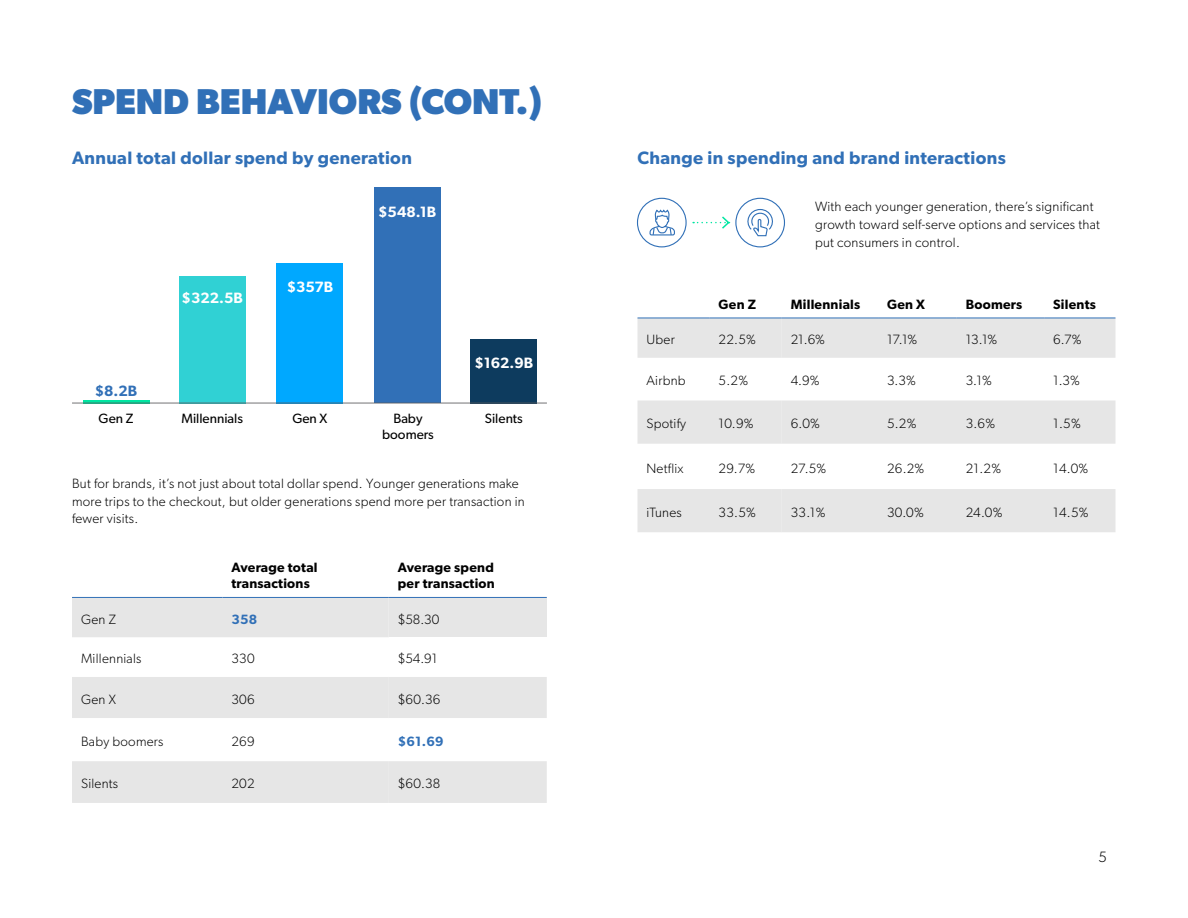
<style>
.page{position:relative;width:1188px;height:918px;background:#fff}
.page>*{position:absolute;margin:0;border:0;box-sizing:border-box;transform-origin:0 0}
.t1{font:700 36px "Gibson";color:#3170b7}
.t2{font:600 18px "Gibson";letter-spacing:.02em;color:#3170b7}
.t3{font:600 15px "Gibson";color:#fff}
.t4{font:600 15px "Gibson";color:#3170b7}
.t5{font:300 15px "Gibson";color:#000}
.t6{font:300 13.5px/18px "Gibson";letter-spacing:.02em;color:#000}
.t7{font:600 13.5px/16.5px "Gibson";letter-spacing:.02em;color:#000}
.t8{font:13.5px/16.5px "Gibson";color:#000;text-align:center}
.t9{font:600 13.5px "Gibson";letter-spacing:.02em;color:#3170b7}
</style>
<div class="page">
<hr style="left:83px;top:400px;width:66px;height:3px;background:#00e6a2">
<div style="left:179px;top:276px;width:66px;height:127px;background:#30d1d4"></div>
<div style="left:277px;top:263px;width:66px;height:140px;background:#00a8ff"></div>
<div style="left:374px;top:187px;width:67px;height:216px;background:#3170b7"></div>
<div style="left:471px;top:339px;width:66px;height:64px;background:#0d3b5e"></div>
<hr style="left:72px;top:402px;width:475px;height:2px;background:#58595b">
<svg style="left:72px;top:598px;width:317px;height:205px;fill:#e6e6e6"></svg>
<div style="left:389px;top:597px;width:158px;height:40px;background:#e6e6e6"></div>
<svg style="left:389px;top:677px;width:158px;height:126px"></svg>
<hr style="left:389px;top:597px;width:158px;height:1px;background:#3170b7">
<hr style="left:72px;top:597px;width:150px;height:1px;background:#3170b7">
<hr style="left:222px;top:597px;width:167px;height:1px;background:#3170b7">
<svg style="left:637px;top:319px;width:478px;height:213px"></svg>
<hr style="left:782px;top:318px;width:96px;height:1px;background:#3170b7">
<hr style="left:878px;top:318px;width:79px;height:1px;background:#3170b7">
<hr style="left:957px;top:318px;width:87px;height:1px;background:#3170b7">
<hr style="left:1044px;top:318px;width:71px;height:1px;background:#3170b7">
<hr style="left:637px;top:318px;width:73px;height:1px;background:#3170b7">
<hr style="left:710px;top:318px;width:72px;height:1px;background:#3170b7">
<svg style="left:649px;top:209px;width:27px;height:39px"></svg>
<div style="left:637px;top:198px;width:50px;height:49px;border:1px solid #3170b7;border-radius:50%"></div>
<div style="left:735px;top:198px;width:50px;height:49px;border:1px solid #3170b7;border-radius:50%"></div>
<svg style="left:747px;top:209px;width:26px;height:28px"></svg>
<svg style="left:693px;top:216px;width:38px;height:13px"></svg>
<h1 class="t1" style="left:72px;top:80px;width:472px">SPEND BEHAVIORS (CONT.)</h1>
<h2 class="t2" style="left:72px;top:147px;width:341px">Annual total dollar spend by generation</h2>
<p class="t4" style="left:95px;top:382px;width:44px">$8.2B</p>
<p class="t8" style="left:99px;top:410px;width:36px">Gen Z</p>
<p class="t3" style="left:182px;top:289px;width:63px">$322.5B</p>
<p class="t8" style="left:182px;top:410px;width:63px">Millennials</p>
<p class="t3" style="left:287px;top:278px;width:48px">$357B</p>
<p class="t8" style="left:292px;top:410px;width:37px">Gen X</p>
<p class="t3" style="left:378px;top:202px;width:60px">$548.1B</p>
<p class="t8" style="left:382px;top:410px;width:53px">Baby boomers</p>
<p class="t3" style="left:474px;top:354px;width:60px">$162.9B</p>
<p class="t8" style="left:485px;top:410px;width:39px">Silents</p>
<p class="t6" style="left:72px;top:474px;width:454px">But for brands, it’s not just about total dollar spend. Younger generations make more trips to the checkout, but older generations spend more per transaction in fewer visits.</p>
<p class="t7" style="left:231px;top:559px;width:88px">Average total transactions</p>
<p class="t7" style="left:398px;top:559px;width:99px">Average spend per transaction</p>
<p class="t6" style="left:81px;top:610px;width:36px">Gen Z</p>
<p class="t9" style="left:231px;top:611px;width:27px">358</p>
<p class="t6" style="left:398px;top:610px;width:43px">$58.30</p>
<p class="t6" style="left:81px;top:650px;width:62px">Millennials</p>
<p class="t6" style="left:231px;top:650px;width:25px">330</p>
<p class="t6" style="left:398px;top:650px;width:41px">$54.91</p>
<p class="t6" style="left:81px;top:690px;width:36px">Gen X</p>
<p class="t6" style="left:231px;top:690px;width:25px">306</p>
<p class="t6" style="left:398px;top:690px;width:44px">$60.36</p>
<p class="t6" style="left:81px;top:732px;width:84px">Baby boomers</p>
<p class="t6" style="left:231px;top:732px;width:25px">269</p>
<p class="t9" style="left:398px;top:733px;width:47px">$61.69</p>
<p class="t6" style="left:81px;top:774px;width:39px">Silents</p>
<p class="t6" style="left:231px;top:774px;width:25px">202</p>
<p class="t6" style="left:398px;top:774px;width:44px">$60.38</p>
<h2 class="t2" style="left:637px;top:147px;width:370px">Change in spending and brand interactions</h2>
<p class="t6" style="left:815px;top:197px;width:286px">With each younger generation, there’s significant growth toward self-serve options and services that put consumers in control.</p>
<p class="t7" style="left:719px;top:296px;width:39px">Gen Z</p>
<p class="t7" style="left:791px;top:296px;width:71px">Millennials</p>
<p class="t7" style="left:887px;top:296px;width:40px">Gen X</p>
<p class="t7" style="left:966px;top:296px;width:58px">Boomers</p>
<p class="t7" style="left:1053px;top:296px;width:44px">Silents</p>
<p class="t6" style="left:646px;top:330px;width:30px">Uber</p>
<p class="t6" style="left:719px;top:330px;width:39px">22.5%</p>
<p class="t6" style="left:791px;top:330px;width:36px">21.6%</p>
<p class="t6" style="left:887px;top:330px;width:32px">17.1%</p>
<p class="t6" style="left:966px;top:330px;width:33px">13.1%</p>
<p class="t6" style="left:1053px;top:330px;width:30px">6.7%</p>
<p class="t6" style="left:646px;top:372px;width:41px">Airbnb</p>
<p class="t6" style="left:719px;top:372px;width:31px">5.2%</p>
<p class="t6" style="left:791px;top:372px;width:30px">4.9%</p>
<p class="t6" style="left:887px;top:372px;width:30px">3.3%</p>
<p class="t6" style="left:966px;top:372px;width:28px">3.1%</p>
<p class="t6" style="left:1053px;top:372px;width:28px">1.3%</p>
<p class="t6" style="left:646px;top:414px;width:41px">Spotify</p>
<p class="t6" style="left:719px;top:414px;width:37px">10.9%</p>
<p class="t6" style="left:791px;top:414px;width:31px">6.0%</p>
<p class="t6" style="left:887px;top:414px;width:31px">5.2%</p>
<p class="t6" style="left:966px;top:414px;width:31px">3.6%</p>
<p class="t6" style="left:1053px;top:414px;width:29px">1.5%</p>
<p class="t6" style="left:646px;top:459px;width:39px">Netflix</p>
<p class="t6" style="left:719px;top:459px;width:38px">29.7%</p>
<p class="t6" style="left:791px;top:459px;width:37px">27.5%</p>
<p class="t6" style="left:887px;top:459px;width:39px">26.2%</p>
<p class="t6" style="left:966px;top:459px;width:37px">21.2%</p>
<p class="t6" style="left:1053px;top:459px;width:37px">14.0%</p>
<p class="t6" style="left:646px;top:503px;width:37px">iTunes</p>
<p class="t6" style="left:719px;top:503px;width:39px">33.5%</p>
<p class="t6" style="left:791px;top:503px;width:36px">33.1%</p>
<p class="t6" style="left:887px;top:503px;width:38px">30.0%</p>
<p class="t6" style="left:966px;top:503px;width:38px">24.0%</p>
<p class="t6" style="left:1053px;top:503px;width:37px">14.5%</p>
<p class="t5" style="left:1098px;top:848px;width:10px">5</p>
</div>
